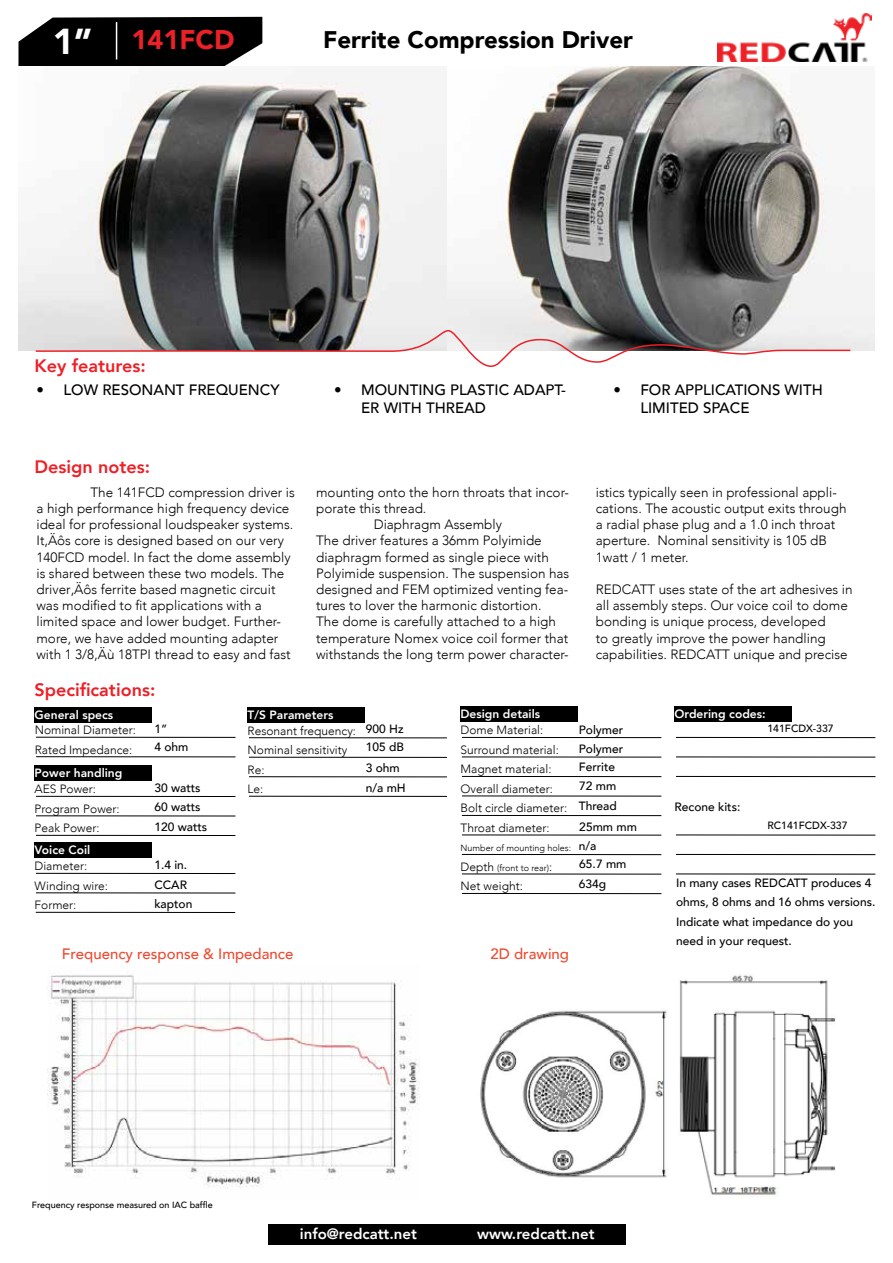
<style>
.page{position:relative;width:893px;height:1263px;background:#fff}
.page>*{position:absolute;margin:0;border:0;box-sizing:border-box;transform-origin:0 0}
.t1{font:900 27px "Avenir";color:#ec2027}
.t2{font:900 24px "Avenir";color:#000}
.t3{font:800 18px "Avenir";color:#ec2027}
.t4{font:500 15px/18px "Avenir";color:#000}
.t5{font:500 15px "Avenir";color:#f04930}
.t6{font:800 15px "Avenir";color:#fff}
.t7{font:300 13.5px/16.2px "Avenir";color:#000}
.t8{font:300 12px/19.5px "Avenir";color:#000}
.t9{font:500 12px/19.5px "Avenir";color:#000}
.t10{font:800 12px "Avenir";color:#fff}
.t11{font:500 10.5px "Avenir";color:#000}
.t12{font:300 9px/19.5px "Avenir";color:#000}
.t13{font:500 9px "Avenir";color:#000}
.s1{font-size:36px;color:#fff}
.s2{font-size:12px}
</style>
<div class="page">
<svg style="left:18px;top:17px;width:244px;height:49px;background:#141414"></svg>
<img style="left:717px;top:13px;width:155px;height:49px">
<hr style="left:116px;top:22px;width:1px;height:37px;background:#fff">
<div style="left:268px;top:1224px;width:180px;height:21px;background:#000"></div>
<div style="left:446px;top:1224px;width:180px;height:21px;background:#000"></div>
<div style="left:35px;top:707px;width:117px;height:15px;background:#000"></div>
<div style="left:35px;top:765px;width:117px;height:16px;background:#000"></div>
<div style="left:248px;top:707px;width:117px;height:15px;background:#000"></div>
<div style="left:460px;top:706px;width:118px;height:16px;background:#000"></div>
<div style="left:675px;top:706px;width:117px;height:16px;background:#000"></div>
<hr style="left:36px;top:737px;width:200px;height:1px;background:#000">
<hr style="left:36px;top:756px;width:200px;height:1px;background:#000">
<hr style="left:36px;top:796px;width:199px;height:1px;background:#000">
<hr style="left:249px;top:737px;width:198px;height:1px;background:#000">
<hr style="left:462px;top:737px;width:199px;height:1px;background:#000">
<hr style="left:676px;top:737px;width:199px;height:1px;background:#000">
<hr style="left:249px;top:776px;width:198px;height:1px;background:#000">
<hr style="left:462px;top:776px;width:199px;height:1px;background:#000">
<hr style="left:676px;top:776px;width:199px;height:1px;background:#000">
<hr style="left:462px;top:815px;width:199px;height:1px;background:#000">
<hr style="left:462px;top:854px;width:199px;height:1px;background:#000">
<hr style="left:676px;top:854px;width:199px;height:1px;background:#000">
<hr style="left:462px;top:893px;width:199px;height:1px;background:#000">
<hr style="left:36px;top:815px;width:199px;height:1px;background:#000">
<hr style="left:249px;top:757px;width:198px;height:1px;background:#000">
<hr style="left:462px;top:757px;width:199px;height:1px;background:#000">
<hr style="left:676px;top:757px;width:199px;height:1px;background:#000">
<hr style="left:249px;top:796px;width:198px;height:1px;background:#000">
<hr style="left:462px;top:796px;width:199px;height:1px;background:#000">
<hr style="left:462px;top:835px;width:199px;height:1px;background:#000">
<hr style="left:676px;top:835px;width:199px;height:1px;background:#000">
<hr style="left:462px;top:874px;width:199px;height:1px;background:#000">
<hr style="left:676px;top:874px;width:199px;height:1px;background:#000">
<hr style="left:36px;top:835px;width:199px;height:1px;background:#000">
<div style="left:35px;top:842px;width:117px;height:16px;background:#000"></div>
<hr style="left:36px;top:873px;width:199px;height:1px;background:#000">
<hr style="left:36px;top:892px;width:199px;height:1px;background:#000">
<hr style="left:36px;top:912px;width:199px;height:1px;background:#000">
<img style="left:18px;top:67px;width:857px;height:283px">
<img style="left:480px;top:974px;width:355px;height:223px">
<img style="left:48px;top:974px;width:371px;height:214px">
<svg style="left:34px;top:329px;width:818px;height:38px"></svg>
<h1 class="t1" style="left:53px;top:17px;width:183px"><span class="s1">1”</span> 141FCD</h1>
<h2 class="t2" style="left:323px;top:19px;width:311px">Ferrite Compression Driver</h2>
<h3 class="t3" style="left:35px;top:351px;width:113px">Key features:</h3>
<p class="t4" style="left:36px;top:380px;width:245px">• LOW RESONANT FREQUENCY</p>
<p class="t4" style="left:361px;top:380px;width:206px;text-indent:-27px">• MOUNTING PLASTIC ADAPT-<br>ER WITH THREAD</p>
<p class="t4" style="left:640px;top:380px;width:184px;text-indent:-27px">• FOR APPLICATIONS WITH<br>LIMITED SPACE</p>
<h3 class="t3" style="left:35px;top:452px;width:117px">Design notes:</h3>
<p class="t7" style="left:36px;top:484px;width:260px;text-indent:54px">The 141FCD compression driver is a high performance high frequency device ideal for professional loudspeaker systems.<br>It‚Äôs core is designed based on our very 140FCD model. In fact the dome assembly is shared between these two models. The driver‚Äôs ferrite based magnetic circuit was modified to fit applications with a limited space and lower budget. Further&shy;more, we have added mounting adapter with 1 3/8‚Äù 18TPI thread to easy and fast</p>
<p class="t7" style="left:316px;top:484px;width:254px">mounting onto the horn throats that incor-</p>
<p class="t7" style="left:316px;top:500px;width:112px">porate this thread.</p>
<p class="t7" style="left:374px;top:516px;width:130px">Diaphragm Assembly</p>
<p class="t7" style="left:316px;top:533px;width:227px">The driver features a 36mm Polyimide</p>
<p class="t7" style="left:316px;top:549px;width:234px">diaphragm formed as single piece with</p>
<p class="t7" style="left:316px;top:565px;width:255px">Polyimide suspension. The suspension has</p>
<p class="t7" style="left:316px;top:581px;width:254px">designed and FEM optimized venting fea-</p>
<p class="t7" style="left:316px;top:597px;width:227px">tures to lover the harmonic distortion.</p>
<p class="t7" style="left:316px;top:614px;width:241px">The dome is carefully attached to a high</p>
<p class="t7" style="left:316px;top:630px;width:254px">temperature Nomex voice coil former that</p>
<p class="t7" style="left:316px;top:646px;width:254px">withstands the long term power character-</p>
<h3 class="t3" style="left:35px;top:676px;width:122px">Specifications:</h3>
<p class="t7" style="left:596px;top:484px;width:252px">istics typically seen in professional appli&shy;cations. The acoustic output exits through a radial phase plug and a 1.0 inch throat aperture. Nominal sensitivity is 105 dB 1watt / 1 meter.</p>
<p class="t7" style="left:596px;top:581px;width:258px">REDCATT uses state of the art adhesives in all assembly steps. Our voice coil to dome bonding is unique process, developed<br>to greatly improve the power handling capabilities. REDCATT unique and precise</p>
<p class="t10" style="left:35px;top:705px;width:80px">General specs</p>
<p class="t10" style="left:248px;top:705px;width:87px">T/S Parameters</p>
<p class="t10" style="left:460px;top:705px;width:81px">Design details</p>
<p class="t10" style="left:675px;top:705px;width:93px">Ordering codes:</p>
<p class="t9" style="left:366px;top:719px;width:39px">900 Hz</p>
<p class="t9" style="left:366px;top:758px;width:42px">3 ohm n/a mH</p>
<p class="t9" style="left:154px;top:719px;width:36px;line-height:18px">1”<br>4 ohm</p>
<p class="t9" style="left:154px;top:777px;width:54px">30 watts<br>60 watts<br>120 watts</p>
<p class="t9" style="left:154px;top:855px;width:40px">1.4 in.<br>CCAR kapton</p>
<p class="t8" style="left:35px;top:720px;width:103px">Nominal Diameter:<br>Rated Impedance:</p>
<p class="t8" style="left:35px;top:779px;width:86px">AES Power:<br>Program Power:<br>Peak Power:</p>
<p class="t8" style="left:248px;top:721px;width:110px">Resonant frequency:<br>Nominal sensitivity<br>Re:<br>Le:</p>
<p class="t8" style="left:460px;top:720px;width:108px">Dome Material:<br>Surround material:<br>Magnet material:<br>Overall diameter:<br>Bolt circle diameter:<br>Throat diameter:</p>
<p class="t12" style="left:460px;top:838px;width:112px">Number of mounting holes:<br><span class="s2">Depth</span> (front to rear)<span class="s2">:</span></p>
<p class="t8" style="left:460px;top:876px;width:64px">Net weight:</p>
<p class="t9" style="left:366px;top:737px;width:40px">105 dB</p>
<p class="t10" style="left:35px;top:764px;width:89px">Power handling</p>
<p class="t10" style="left:35px;top:841px;width:57px">Voice Coil</p>
<p class="t8" style="left:35px;top:856px;width:75px">Diameter:<br>Winding wire:<br>Former:</p>
<p class="t5" style="left:62px;top:941px;width:233px">Frequency response &amp; Impedance</p>
<p class="t5" style="left:490px;top:941px;width:80px">2D drawing</p>
<p class="t11" style="left:767px;top:719px;width:68px">141FCDX-337</p>
<p class="t9" style="left:579px;top:720px;width:46px;line-height:18.3px;text-align:justify">Polymer Polymer Ferrite</p>
<p class="t9" style="left:579px;top:776px;width:40px">72 mm<br>Thread</p>
<p class="t9" style="left:579px;top:817px;width:60px;line-height:18.9px">25mm mm n/a<br>65.7 mm<br>634g</p>
<p class="t11" style="left:767px;top:817px;width:82px">RC141FCDX-337</p>
<p class="t9" style="left:675px;top:796px;width:67px">Recone kits:</p>
<p class="t9" style="left:676px;top:872px;width:201px">In many cases REDCATT produces 4 ohms, 8 ohms and 16 ohms versions.<br>Indicate what impedance do you need in your request.</p>
<p class="t13" style="left:32px;top:1197px;width:182px">Frequency response measured on IAC baffle</p>
<p class="t6" style="left:300px;top:1222px;width:119px">info@redcatt.net</p>
<p class="t6" style="left:477px;top:1222px;width:119px">www.redcatt.net</p>
</div>
